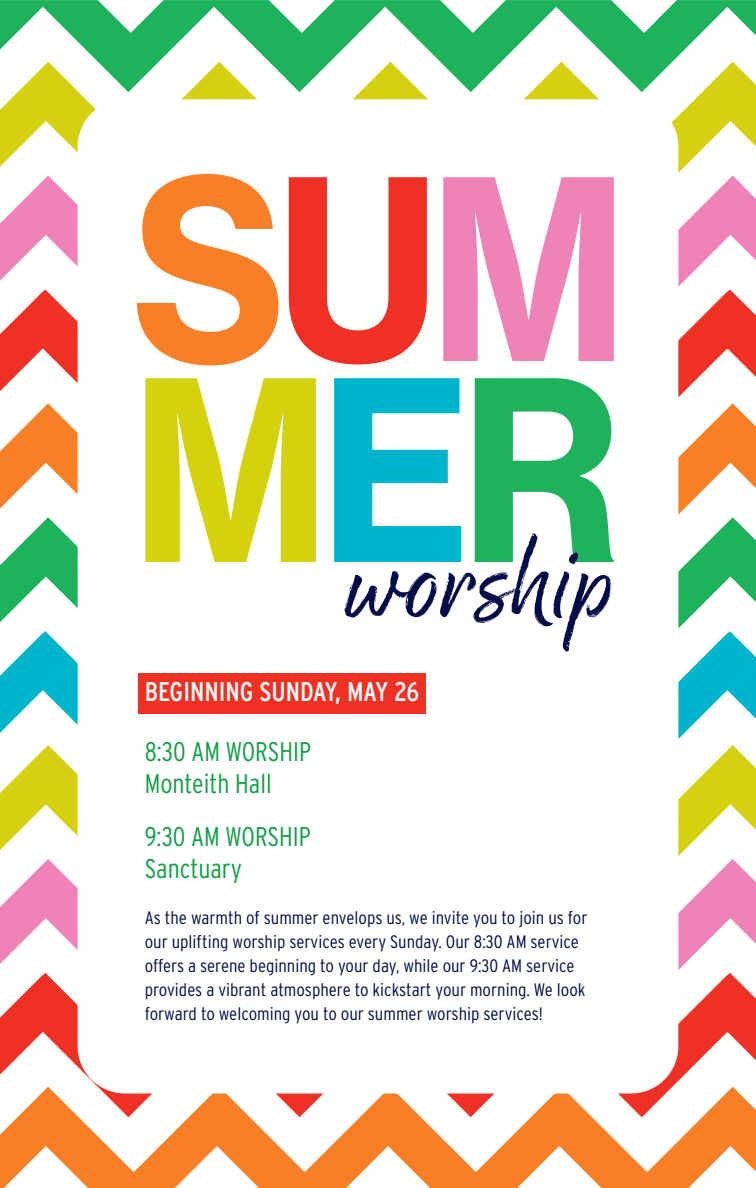
<style>
.page{position:relative;width:756px;height:1188px;background:#fff}
.page>*{position:absolute;margin:0;border:0;box-sizing:border-box;transform-origin:0 0}
.t1{font:247.05px "N Haas Grotesk TX Pro 75 Bd";color:#f77f28;scale:.91 1}
.t2{font:247.05px "N Haas Grotesk TX Pro 75 Bd";color:#d4d20e;scale:.91 1}
.t3{font:123px "Good Karma";color:#030e49}
.t4{font:300 27px "Interstate Condensed";color:#129d45}
.t5{font:27px "Interstate Condensed";color:#fff}
.t6{font:300 18px/24px "Interstate Condensed";color:#030e49;scale:1.05 1}
.s1{color:#ef3125}
.s2{color:#ee84b5}
.s3{color:#00b4cb}
.s4{color:#1eb25c}
</style>
<div class="page">
<img style="left:1px;top:1px;width:754px;height:1186px">
<div style="left:78px;top:99px;width:600px;height:995px;background:#fff;border-radius:47px"></div>
<div style="left:138px;top:673px;width:288px;height:40px;background:#ef3125"></div>
<p class="t1" style="left:131px;top:115px;width:547px">S<span class="s1">U</span><span class="s2">M</span></p>
<p class="t2" style="left:131px;top:316px;width:540px">M<span class="s3">E</span><span class="s4">R</span></p>
<p class="t3" style="left:343px;top:512px;width:273px">worship</p>
<p class="t5" style="left:145px;top:677px;width:276px">BEGINNING SUNDAY, MAY 26</p>
<p class="t4" style="left:145px;top:736px;width:168px">8:30 AM WORSHIP</p>
<p class="t4" style="left:145px;top:768px;width:129px">Monteith Hall</p>
<p class="t4" style="left:145px;top:821px;width:168px">9:30 AM WORSHIP</p>
<p class="t4" style="left:145px;top:854px;width:99px">Sanctuary</p>
<p class="t6" style="left:145px;top:905px;width:423px">As the warmth of summer envelops us, we invite you to join us for our uplifting worship services every Sunday. Our 8:30 AM service offers a serene beginning to your day, while our 9:30 AM service provides a vibrant atmosphere to kickstart your morning. We look forward to welcoming you to our summer worship services!</p>
</div>
